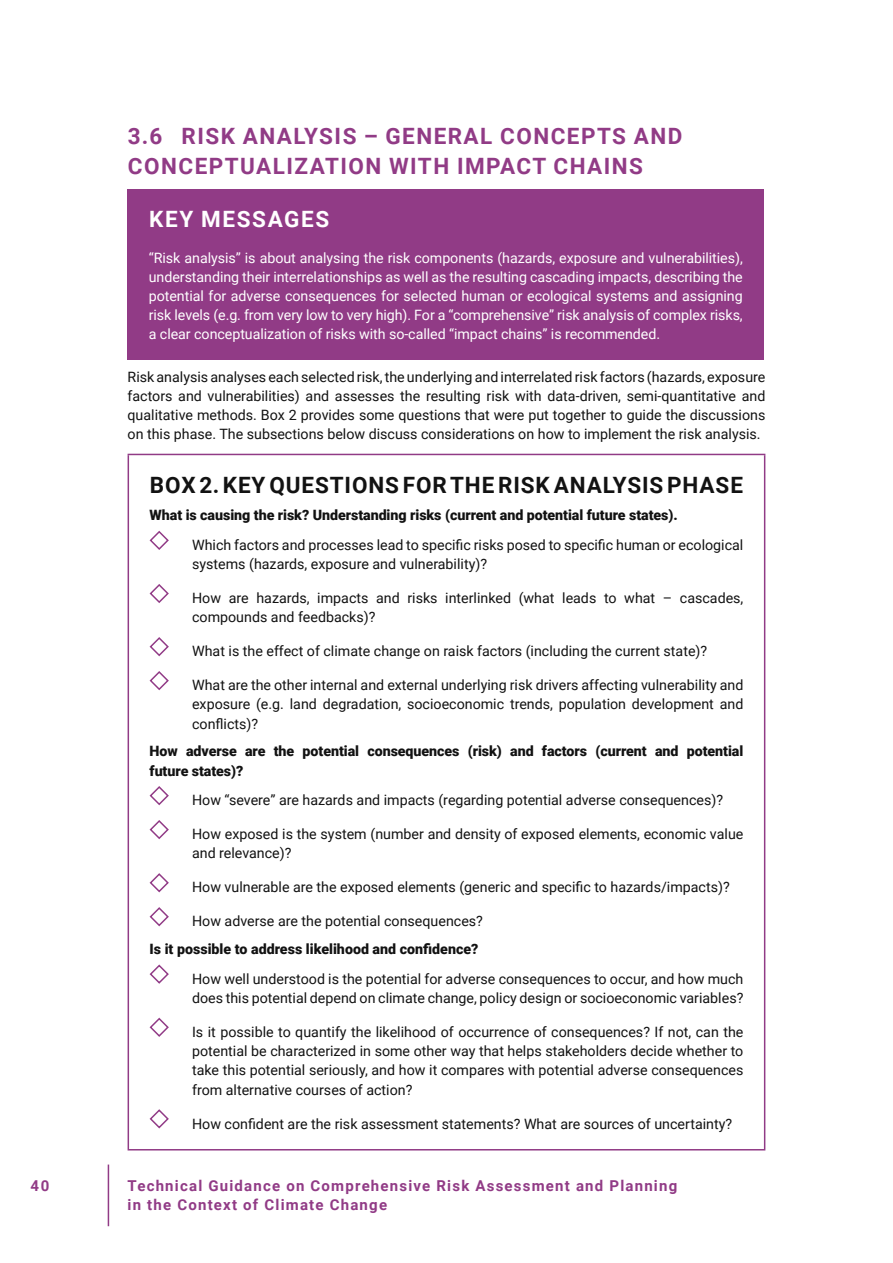
<style>
.page{position:relative;width:893px;height:1263px;background:#fff}
.page>*{position:absolute;margin:0;border:0;box-sizing:border-box;transform-origin:0 0}
.t1{font:700 22.5px/30px "Roboto";letter-spacing:.065em;color:#913b86}
.t2{font:700 22.5px "Roboto";letter-spacing:.04em;color:#121212}
.t3{font:700 22.5px "Roboto";letter-spacing:.07em;color:#fff}
.t4{font:700 15px/18.6px "Roboto";letter-spacing:.08em;color:#913b86}
.t5{font:14.25px/19.2px "Roboto";color:#121212}
.t6{font:14.25px/18.9px "Roboto";letter-spacing:-.005em;color:#fff;text-align:justify}
.t7{font:900 14.25px/19.2px "Roboto";letter-spacing:-.005em;color:#121212}
</style>
<div class="page">
<hr style="left:108px;top:1164px;width:1px;height:62px;background:#913b86">
<div style="left:128px;top:189px;width:636px;height:171px;background:#913b86"></div>
<hr style="left:128px;top:454px;width:637px;height:1px;background:#913b86">
<hr style="left:128px;top:455px;width:1px;height:694px;background:#913b86">
<hr style="left:764px;top:455px;width:1px;height:694px;background:#913b86">
<hr style="left:128px;top:1149px;width:637px;height:1px;background:#913b86">
<svg style="left:149px;top:530px;width:20px;height:20px"></svg>
<svg style="left:149px;top:584px;width:20px;height:19px"></svg>
<svg style="left:149px;top:637px;width:20px;height:20px"></svg>
<svg style="left:149px;top:671px;width:20px;height:20px"></svg>
<svg style="left:149px;top:786px;width:20px;height:20px"></svg>
<svg style="left:149px;top:820px;width:20px;height:20px"></svg>
<svg style="left:149px;top:873px;width:20px;height:20px"></svg>
<svg style="left:149px;top:907px;width:20px;height:20px"></svg>
<svg style="left:149px;top:964px;width:20px;height:20px"></svg>
<svg style="left:149px;top:1017px;width:20px;height:20px"></svg>
<svg style="left:149px;top:1109px;width:20px;height:20px"></svg>
<p class="t4" style="left:31px;top:1176px;width:20px">40</p>
<h1 class="t1" style="left:128px;top:121px;width:556px">3.6 RISK ANALYSIS – GENERAL CONCEPTS AND<br>CONCEPTUALIZATION WITH IMPACT CHAINS</h1>
<h1 class="t3" style="left:149px;top:203px;width:182px">KEY MESSAGES</h1>
<p class="t6" style="left:149px;top:248px;width:595px">“Risk analysis” is about analysing the risk components (hazards, exposure and vulnerabilities), understanding their interrelationships as well as the resulting cascading impacts, describing the potential for adverse consequences for selected human or ecological systems and assigning risk levels (e.g. from very low to very high). For a “comprehensive” risk analysis of complex risks, a clear conceptualization of risks with so-called “impact chains” is recommended.</p>
<p class="t5" style="left:128px;top:366px;width:639px;text-align:justify">Risk analysis analyses each selected risk, the underlying and interrelated risk factors (hazards, exposure factors and vulnerabilities) and assesses the resulting risk with data-driven, semi-quantitative and qualitative methods. Box 2 provides some questions that were put together to guide the discussions on this phase. The subsections below discuss considerations on how to implement the risk analysis.</p>
<h1 class="t2" style="left:150px;top:469px;width:594px">BOX 2. KEY QUESTIONS FOR THE RISK ANALYSIS PHASE</h1>
<p class="t7" style="left:150px;top:505px;width:530px">What is causing the risk? Understanding risks (current and potential future states).</p>
<p class="t5" style="left:192px;top:535px;width:553px">Which factors and processes lead to specific risks posed to specific human or ecological systems (hazards, exposure and vulnerability)?</p>
<p class="t5" style="left:192px;top:588px;width:553px">How are hazards, impacts and risks interlinked (what leads to what – cascades, compounds and feedbacks)?</p>
<p class="t5" style="left:192px;top:641px;width:517px">What is the effect of climate change on raisk factors (including the current state)?</p>
<p class="t5" style="left:192px;top:675px;width:553px;text-align:justify">What are the other internal and external underlying risk drivers affecting vulnerability and exposure (e.g. land degradation, socioeconomic trends, population development and conflicts)?</p>
<p class="t7" style="left:150px;top:741px;width:595px">How adverse are the potential consequences (risk) and factors (current and potential future states)?</p>
<p class="t5" style="left:192px;top:790px;width:532px">How “severe” are hazards and impacts (regarding potential adverse consequences)?</p>
<p class="t5" style="left:192px;top:824px;width:553px">How exposed is the system (number and density of exposed elements, economic value and relevance)?</p>
<p class="t5" style="left:192px;top:877px;width:539px">How vulnerable are the exposed elements (generic and specific to hazards/impacts)?</p>
<p class="t5" style="left:192px;top:911px;width:292px">How adverse are the potential consequences?</p>
<p class="t7" style="left:150px;top:939px;width:330px">Is it possible to address likelihood and confidence?</p>
<p class="t5" style="left:192px;top:968px;width:553px">How well understood is the potential for adverse consequences to occur, and how much does this potential depend on climate change, policy design or socioeconomic variables?</p>
<p class="t5" style="left:192px;top:1022px;width:553px;text-align:justify">Is it possible to quantify the likelihood of occurrence of consequences? If not, can the potential be characterized in some other way that helps stakeholders decide whether to take this potential seriously, and how it compares with potential adverse consequences from alternative courses of action?</p>
<p class="t5" style="left:192px;top:1113px;width:542px">How confident are the risk assessment statements? What are sources of uncertainty?</p>
<p class="t4" style="left:128px;top:1176px;width:551px">Technical Guidance on Comprehensive Risk Assessment and Planning in the Context of Climate Change</p>
</div>
